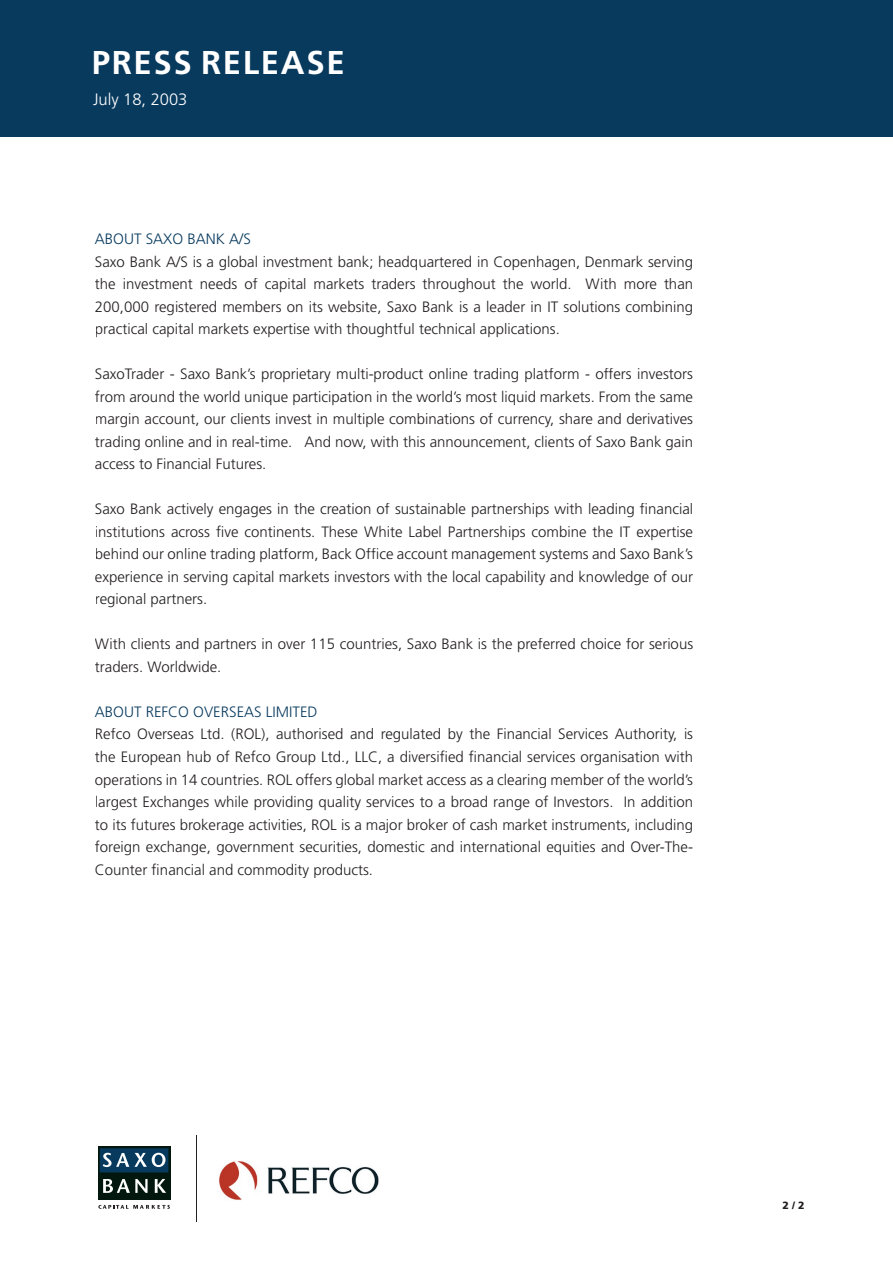
<style>
.page{position:relative;width:893px;height:1263px;background:#fff}
.page>*{position:absolute;margin:0;border:0;box-sizing:border-box;transform-origin:0 0}
.t1{font:700 33px "Frutiger";letter-spacing:.05em;color:#fff}
.t2{font:300 16.5px "Frutiger";color:#fff}
.t3{font:300 15px/22.5px "Frutiger";color:#231f20;text-align:justify}
.t4{font:300 15px "Frutiger";color:#083a5e}
.t5{font:900 10.5px "Frutiger";color:#231f20}
</style>
<div class="page">
<div style="left:98px;top:1146px;width:72px;height:54px;background:#02170e"></div>
<div style="left:100px;top:1148px;width:68px;height:24px;background:#083a5e"></div>
<svg style="left:100px;top:1148px;width:65px;height:20px"></svg>
<svg style="left:103px;top:1179px;width:45px;height:14px"></svg>
<svg style="left:155px;top:1179px;width:11px;height:14px"></svg>
<svg style="left:98px;top:1205px;width:72px;height:4px"></svg>
<hr style="left:196px;top:1135px;width:1px;height:86px;background:#231f20">
<div style="left:0;top:0;width:893px;height:137px;background:#083a5e"></div>
<img style="left:219px;top:1161px;width:160px;height:39px">
<h1 class="t1" style="left:92px;top:43px;width:254px">PRESS RELEASE</h1>
<p class="t2" style="left:93px;top:90px;width:96px">July 18, 2003</p>
<p class="t4" style="left:95px;top:231px;width:157px">ABOUT SAXO BANK A/S</p>
<p class="t3" style="left:95px;top:251px;width:600px">Saxo Bank A/S is a global investment bank; headquartered in Copenhagen, Denmark serving the investment needs of capital markets traders throughout the world. With more than 200,000 registered members on its website, Saxo Bank is a leader in IT solutions combining practical capital markets expertise with thoughtful technical applications.</p>
<p class="t3" style="left:95px;top:363px;width:600px">SaxoTrader - Saxo Bank’s proprietary multi-product online trading platform - offers investors from around the world unique participation in the world’s most liquid markets. From the same margin account, our clients invest in multiple combinations of currency, share and derivatives trading online and in real-time. And now, with this announcement, clients of Saxo Bank gain access to Financial Futures.</p>
<p class="t3" style="left:95px;top:498px;width:600px">Saxo Bank actively engages in the creation of sustainable partnerships with leading financial institutions across five continents. These White Label Partnerships combine the IT expertise behind our online trading platform, Back Office account management systems and Saxo Bank’s experience in serving capital markets investors with the local capability and knowledge of our regional partners.</p>
<p class="t3" style="left:95px;top:633px;width:600px">With clients and partners in over 115 countries, Saxo Bank is the preferred choice for serious traders. Worldwide.</p>
<p class="t4" style="left:95px;top:703px;width:224px">ABOUT REFCO OVERSEAS LIMITED</p>
<p class="t3" style="left:95px;top:723px;width:600px">Refco Overseas Ltd. (ROL), authorised and regulated by the Financial Services Authority, is the European hub of Refco Group Ltd., LLC, a diversified financial services organisation with operations in 14 countries. ROL offers global market access as a clearing member of the world’s largest Exchanges while providing quality services to a broad range of Investors. In addition to its futures brokerage activities, ROL is a major broker of cash market instruments, including foreign exchange, government securities, domestic and international equities and Over-The-Counter financial and commodity products.</p>
<p class="t5" style="left:782px;top:1199px;width:24px">2 / 2</p>
</div>
